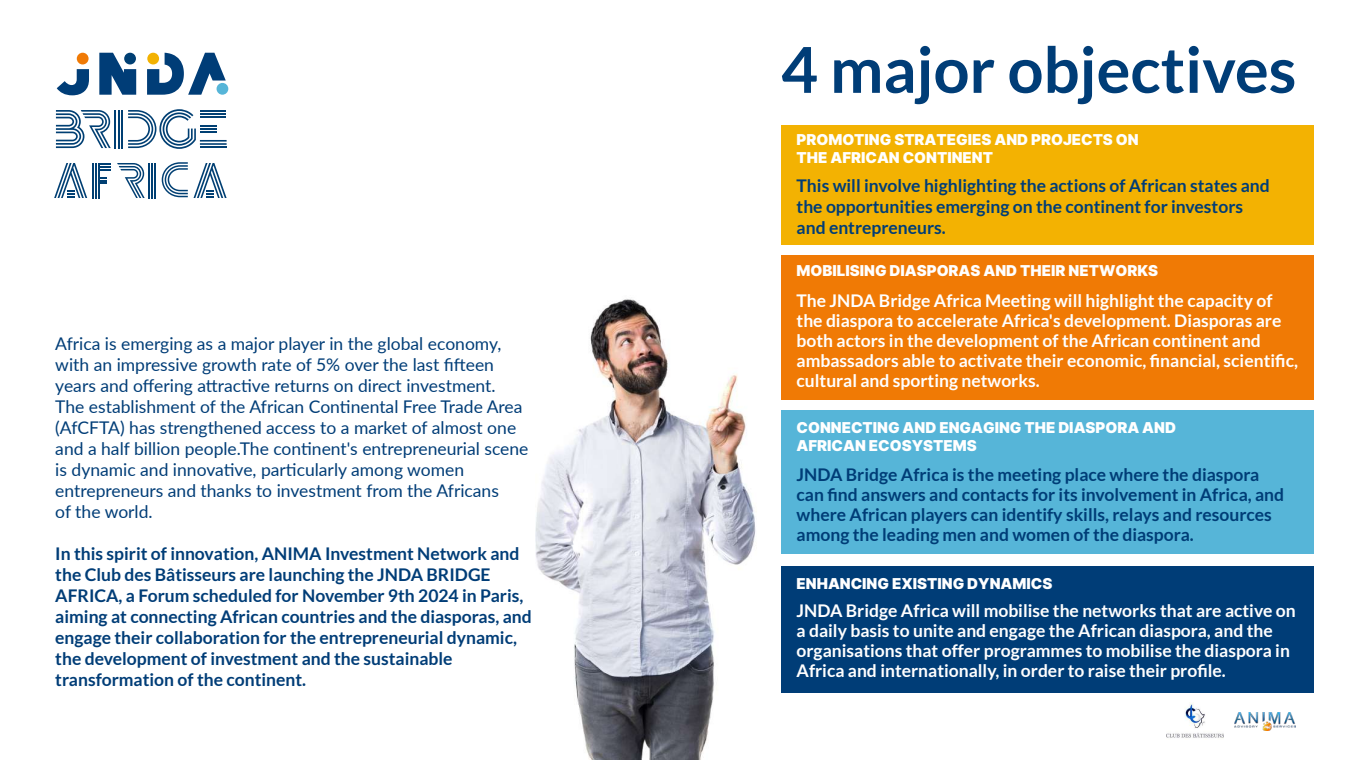
<style>
.page{position:relative;width:1350px;height:760px;background:#fff}
.page>*{position:absolute;margin:0;border:0;box-sizing:border-box;transform-origin:0 0}
.t1{font:700 63.25px "Lato";color:#003d77}
.t2{font:700 17.5px/21px "Lato";color:#003d77}
.t3{font:700 17.5px/20px "Lato";color:#fff}
.t4{font:17.5px/21px "Lato";color:#003d77}
.t5{font:900 15px/18px "Inter";color:#fff}
</style>
<div class="page">
<img style="left:535px;top:299px;width:269px;height:461px">
<div style="left:781px;top:410px;width:533px;height:144px;background:#56b5d8"></div>
<div style="left:781px;top:566px;width:533px;height:126px;background:#003d77"></div>
<div style="left:781px;top:125px;width:533px;height:119px;background:#f3b202"></div>
<div style="left:781px;top:255px;width:533px;height:145px;background:#f07a05"></div>
<img style="left:1235px;top:712px;width:61px;height:19px">
<img style="left:1166px;top:704px;width:58px;height:34px">
<hr style="left:118px;top:110px;width:1px;height:38px;background:#003f73">
<hr style="left:121px;top:110px;width:2px;height:38px;background:#003f73">
<hr style="left:115px;top:110px;width:1px;height:38px;background:#003f73">
<hr style="left:95px;top:163px;width:2px;height:35px;background:#003f73">
<hr style="left:98px;top:163px;width:2px;height:35px;background:#003f73">
<hr style="left:92px;top:163px;width:2px;height:35px;background:#003f73">
<svg style="left:162px;top:162px;width:26px;height:35px"></svg>
<hr style="left:151px;top:163px;width:2px;height:35px;background:#003f73">
<hr style="left:154px;top:163px;width:2px;height:35px;background:#003f73">
<hr style="left:148px;top:163px;width:2px;height:35px;background:#003f73">
<svg style="left:117px;top:163px;width:28px;height:35px"></svg>
<svg style="left:56px;top:110px;width:55px;height:38px"></svg>
<svg style="left:128px;top:109px;width:99px;height:40px"></svg>
<svg style="left:54px;top:163px;width:33px;height:35px"></svg>
<svg style="left:194px;top:163px;width:33px;height:35px"></svg>
<svg style="left:100px;top:163px;width:11px;height:7px"></svg>
<svg style="left:100px;top:177px;width:6px;height:7px"></svg>
<div style="left:217px;top:83px;width:11px;height:12px;background:#56b5d8;border-radius:50%"></div>
<div style="left:77px;top:53px;width:12px;height:11px;background:#f07a05;border-radius:50%"></div>
<svg style="left:147px;top:53px;width:79px;height:42px"></svg>
<svg style="left:99px;top:53px;width:37px;height:42px"></svg>
<svg style="left:57px;top:69px;width:32px;height:26px"></svg>
<p class="t4" style="left:55px;top:333px;width:475px">Africa is emerging as a major player in the global economy, with an impressive growth rate of 5% over the last fifteen years and offering attractive returns on direct investment.<br>The establishment of the African Continental Free Trade Area (AfCFTA) has strengthened access to a market of almost one and a half billion people.The continent's entrepreneurial scene is dynamic and innovative, particularly among women entrepreneurs and thanks to investment from the Africans<br>of the world.</p>
<p class="t2" style="left:55px;top:543px;width:478px">In this spirit of innovation, ANIMA Investment Network and the Club des Bâtisseurs are launching the JNDA BRIDGE AFRICA, a Forum scheduled for November 9th 2024 in Paris, aiming at connecting African countries and the diasporas, and engage their collaboration for the entrepreneurial dynamic, the development of investment and the sustainable transformation of the continent.</p>
<h1 class="t1" style="left:781px;top:34px;width:517px">4 major objectives</h1>
<p class="t5" style="left:797px;top:130px;width:344px">PROMOTING STRATEGIES AND PROJECTS ON<br>THE AFRICAN CONTINENT</p>
<p class="t2" style="left:797px;top:175px;width:475px">This will involve highlighting the actions of African states and the opportunities emerging on the continent for investors and entrepreneurs.</p>
<p class="t5" style="left:797px;top:261px;width:363px">MOBILISING DIASPORAS AND THEIR NETWORKS</p>
<p class="t3" style="left:797px;top:290px;width:503px">The JNDA Bridge Africa Meeting will highlight the capacity of the diaspora to accelerate Africa's development. Diasporas are both actors in the development of the African continent and ambassadors able to activate their economic, financial, scientific, cultural and sporting networks.</p>
<p class="t5" style="left:797px;top:418px;width:381px">CONNECTING AND ENGAGING THE DIASPORA AND<br>AFRICAN ECOSYSTEMS</p>
<p class="t2" style="left:797px;top:464px;width:489px;line-height:20px">JNDA Bridge Africa is the meeting place where the diaspora can find answers and contacts for its involvement in Africa, and where African players can identify skills, relays and resources among the leading men and women of the diaspora.</p>
<p class="t5" style="left:797px;top:574px;width:257px">ENHANCING EXISTING DYNAMICS</p>
<p class="t3" style="left:797px;top:601px;width:501px">JNDA Bridge Africa will mobilise the networks that are active on a daily basis to unite and engage the African diaspora, and the organisations that offer programmes to mobilise the diaspora in Africa and internationally, in order to raise their profile.</p>
</div>
